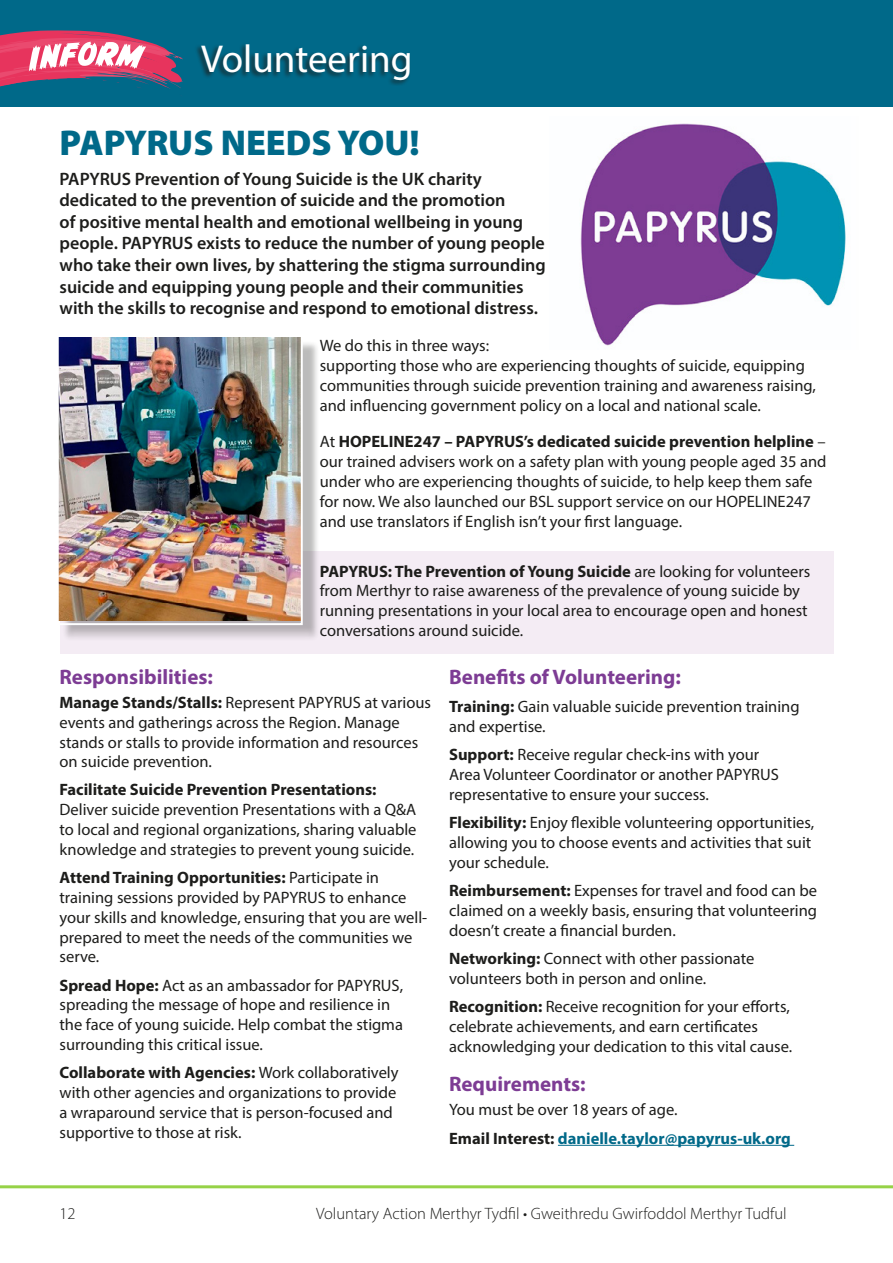
<style>
.page{position:relative;width:893px;height:1263px;background:#fff}
.page>*{position:absolute;margin:0;border:0;box-sizing:border-box;transform-origin:0 0}
.Main_heads{font:39px "Myriad Pro";color:#fff}
.Main_heads-2{font:900 36px "Myriad Pro";color:#006989}
.Sub_heads{font:700 21px "Myriad Pro";color:#7d3c94}
.Copy{font:700 21px "Myriad Pro";color:#7d3c94}
.Intro{font:600 18px/21.6px "Myriad Pro";color:#1d1d1b}
.Copy-2{font:16.5px/19.8px "Myriad Pro";color:#1d1d1b}
.t1{font:300 16.5px "Myriad Pro";color:#1d1d1b}
.Copy-3{font:700 16.5px "Myriad Pro";color:#006989}
.s1{font-weight:700}
.s2{color:#1d1d1b}
</style>
<div class="page">
<div style="left:0;top:0;width:893px;height:106px;background:#006989"></div>
<svg style="left:0;top:30px;width:183px;height:77px"></svg>
<div style="left:60px;top:551px;width:773px;height:102px;background:#f4ecf4"></div>
<img style="left:580px;top:123px;width:266px;height:223px">
<div style="left:62px;top:341px;width:258px;height:300px;background:#1d1d1b;opacity:.3"></div>
<img style="left:60px;top:338px;width:240px;height:283px">
<div style="left:57px;top:335px;width:246px;height:290px;border:2px solid #fff"></div>
<hr style="left:558px;top:1145px;width:236px;height:1px;background:#006989">
<hr style="left:0;top:1185px;width:893px;height:3px;background:#96d247">
<div style="left:194px;top:42px;width:217px;height:44px;background:#1d1d1b;opacity:.75"></div>
<p class="Main_heads" style="left:201px;top:35px;width:213px">Volunteering</p>
<p class="Main_heads-2" style="left:60px;top:118px;width:362px">PAPYRUS NEEDS YOU!</p>
<p class="Intro" style="left:60px;top:167px;width:488px">PAPYRUS Prevention of Young Suicide is the UK charity dedicated to the prevention of suicide and the promotion<br>of positive mental health and emotional wellbeing in young people. PAPYRUS exists to reduce the number of young people who take their own lives, by shattering the stigma surrounding suicide and equipping young people and their communities with the skills to recognise and respond to emotional distress.</p>
<p class="Copy-2" style="left:320px;top:335px;width:498px">We do this in three ways:<br>supporting those who are experiencing thoughts of suicide, equipping communities through suicide prevention training and awareness raising, and influencing government policy on a local and national scale.</p>
<p class="Copy-2" style="left:320px;top:432px;width:508px">At <span class="s1">HOPELINE247 – PAPYRUS’s dedicated suicide prevention helpline</span> – our trained advisers work on a safety plan with young people aged 35 and under who are experiencing thoughts of suicide, to help keep them safe for now. We also launched our BSL support service on our HOPELINE247 and use translators if English isn’t your first language.</p>
<p class="Copy-2" style="left:320px;top:561px;width:492px"><span class="s1">PAPYRUS: The Prevention of Young Suicide</span> are looking for volunteers from Merthyr to raise awareness of the prevalence of young suicide by running presentations in your local area to encourage open and honest conversations around suicide.</p>
<p class="Sub_heads" style="left:60px;top:663px;width:155px">Responsibilities:</p>
<p class="Copy-2" style="left:60px;top:692px;width:373px"><span class="s1">Manage Stands/Stalls:</span> Represent PAPYRUS at various events and gatherings across the Region. Manage stands or stalls to provide information and resources on suicide prevention.</p>
<p class="Copy-2" style="left:60px;top:780px;width:358px"><span class="s1">Facilitate Suicide Prevention Presentations:<br></span>Deliver suicide prevention Presentations with a Q&amp;A to local and regional organizations, sharing valuable knowledge and strategies to prevent young suicide.</p>
<p class="Copy-2" style="left:60px;top:867px;width:369px"><span class="s1">Attend Training Opportunities:</span> Participate in training sessions provided by PAPYRUS to enhance your skills and knowledge, ensuring that you are well&shy;prepared to meet the needs of the communities we serve.</p>
<p class="Copy-2" style="left:60px;top:975px;width:345px"><span class="s1">Spread Hope:</span> Act as an ambassador for PAPYRUS, spreading the message of hope and resilience in the face of young suicide. Help combat the stigma surrounding this critical issue.</p>
<p class="Copy-2" style="left:60px;top:1062px;width:341px"><span class="s1">Collaborate with Agencies:</span> Work collaboratively with other agencies and organizations to provide a wraparound service that is person-focused and supportive to those at risk.</p>
<p class="Copy" style="left:449px;top:663px;width:233px">Benefits of Volunteering:</p>
<p class="Copy-2" style="left:449px;top:696px;width:352px"><span class="s1">Training:</span> Gain valuable suicide prevention training and expertise.</p>
<p class="Copy-2" style="left:449px;top:745px;width:331px"><span class="s1">Support:</span> Receive regular check-ins with your<br>Area Volunteer Coordinator or another PAPYRUS representative to ensure your success.</p>
<p class="Copy-2" style="left:449px;top:812px;width:367px"><span class="s1">Flexibility:</span> Enjoy flexible volunteering opportunities, allowing you to choose events and activities that suit your schedule.</p>
<p class="Copy-2" style="left:449px;top:880px;width:370px;text-align:justify"><span class="s1">Reimbursement:</span> Expenses for travel and food can be claimed on a weekly basis, ensuring that volunteering doesn’t create a financial burden.</p>
<p class="Copy-2" style="left:449px;top:948px;width:307px"><span class="s1">Networking:</span> Connect with other passionate volunteers both in person and online.</p>
<p class="Copy-2" style="left:449px;top:996px;width:345px"><span class="s1">Recognition:</span> Receive recognition for your efforts, celebrate achievements, and earn certificates acknowledging your dedication to this vital cause.</p>
<p class="Sub_heads" style="left:449px;top:1070px;width:138px">Requirements:</p>
<p class="Copy-2" style="left:449px;top:1100px;width:230px">You must be over 18 years of age.</p>
<p class="Copy-3" style="left:449px;top:1127px;width:343px"><span class="s2">Email Interest:</span> danielle.taylor@papyrus-uk.org</p>
<p class="t1" style="left:60px;top:1203px;width:18px">12</p>
<p class="t1" style="left:316px;top:1203px;width:472px">Voluntary Action Merthyr Tydfil • Gweithredu Gwirfoddol Merthyr Tudful</p>
</div>
